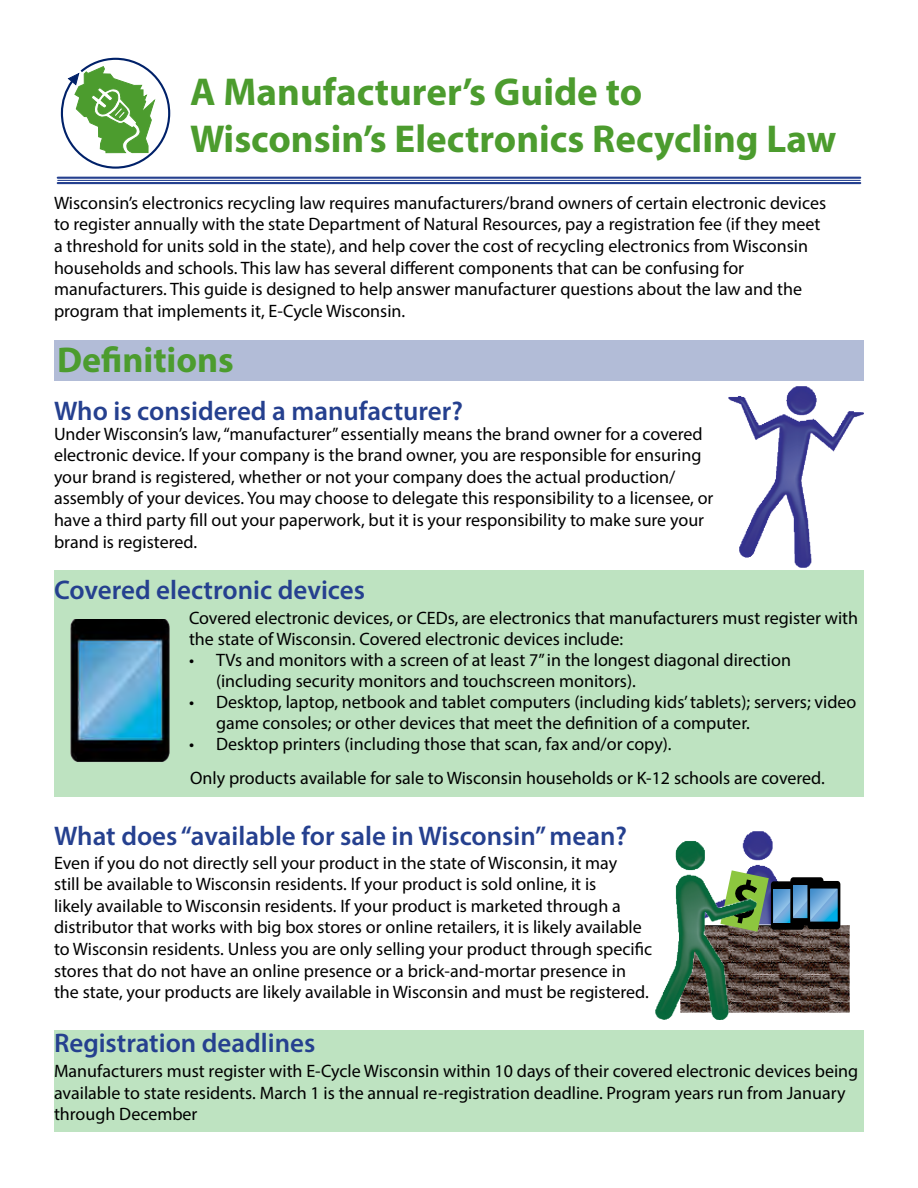
<style>
.page{position:relative;width:918px;height:1188px;background:#fff}
.page>*{position:absolute;margin:0;border:0;box-sizing:border-box;transform-origin:0 0}
.t1{font:700 39px/46.8px "Myriad Pro";color:#4c9c2e}
.t2{font:700 36px "Myriad Pro";color:#4c9c2e}
.t3{font:600 27px "Myriad Pro";color:#25408f}
.t4{font:18px/21.6px "Myriad Pro";color:#000}
</style>
<div class="page">
<div style="left:54px;top:570px;width:810px;height:226px;background:#bee3c1"></div>
<div style="left:54px;top:1031px;width:810px;height:101px;background:#bee3c1"></div>
<svg style="left:60px;top:57px;width:111px;height:112px"></svg>
<hr style="left:58px;top:177px;width:802px;height:2px;background:#25408f">
<hr style="left:58px;top:180px;width:802px;height:1px;background:#25408f">
<hr style="left:58px;top:182px;width:802px;height:2px;background:#25408f">
<div style="left:54px;top:340px;width:810px;height:41px;background:#b2bcd7"></div>
<img style="left:728px;top:386px;width:136px;height:182px">
<img style="left:70px;top:619px;width:100px;height:143px">
<img style="left:811px;top:881px;width:39px;height:132px">
<img style="left:655px;top:831px;width:156px;height:189px">
<div style="left:807px;top:881px;width:33px;height:48px;background:#000;border-radius:3px"></div>
<svg style="left:720px;top:870px;width:118px;height:62px"></svg>
<h1 class="t1" style="left:190px;top:67px;width:648px">A Manufacturer’s Guide to<br>Wisconsin’s Electronics Recycling Law</h1>
<p class="t4" style="left:54px;top:192px;width:774px">Wisconsin’s electronics recycling law requires manufacturers/brand owners of certain electronic devices to register annually with the state Department of Natural Resources, pay a registration fee (if they meet a threshold for units sold in the state), and help cover the cost of recycling electronics from Wisconsin households and schools. This law has several different components that can be confusing for manufacturers. This guide is designed to help answer manufacturer questions about the law and the program that implements it, E-Cycle Wisconsin.</p>
<h2 class="t2" style="left:57px;top:336px;width:178px">Definitions</h2>
<h3 class="t3" style="left:54px;top:394px;width:411px">Who is considered a manufacturer?</h3>
<p class="t4" style="left:54px;top:423px;width:661px">Under Wisconsin’s law, “manufacturer” essentially means the brand owner for a covered electronic device. If your company is the brand owner, you are responsible for ensuring your brand is registered, whether or not your company does the actual production/ assembly of your devices. You may choose to delegate this responsibility to a licensee, or have a third party fill out your paperwork, but it is your responsibility to make sure your brand is registered.</p>
<h3 class="t3" style="left:54px;top:573px;width:313px">Covered electronic devices</h3>
<p class="t4" style="left:189px;top:607px;width:671px;line-height:21px">Covered electronic devices, or CEDs, are electronics that manufacturers must register with the state of Wisconsin. Covered electronic devices include:</p>
<p class="t4" style="left:216px;top:649px;width:577px;line-height:21px;text-indent:-27px">• TVs and monitors with a screen of at least 7” in the longest diagonal direction (including security monitors and touchscreen monitors).</p>
<p class="t4" style="left:216px;top:691px;width:642px;line-height:21px;text-indent:-27px">• Desktop, laptop, netbook and tablet computers (including kids’ tablets); servers; video game consoles; or other devices that meet the definition of a computer.</p>
<p class="t4" style="left:189px;top:733px;width:484px">• Desktop printers (including those that scan, fax and/or copy).</p>
<p class="t4" style="left:190px;top:767px;width:636px">Only products available for sale to Wisconsin households or K-12 schools are covered.</p>
<h3 class="t3" style="left:54px;top:818px;width:575px">What does “available for sale in Wisconsin” mean?</h3>
<p class="t4" style="left:54px;top:851px;width:600px">Even if you do not directly sell your product in the state of Wisconsin, it may<br>still be available to Wisconsin residents. If your product is sold online, it is<br>likely available to Wisconsin residents. If your product is marketed through a distributor that works with big box stores or online retailers, it is likely available to Wisconsin residents. Unless you are only selling your product through specific stores that do not have an online presence or a brick-and-mortar presence in the state, your products are likely available in Wisconsin and must be registered.</p>
<h3 class="t3" style="left:54px;top:1026px;width:263px">Registration deadlines</h3>
<p class="t4" style="left:54px;top:1060px;width:806px">Manufacturers must register with E-Cycle Wisconsin within 10 days of their covered electronic devices being available to state residents. March 1 is the annual re-registration deadline. Program years run from January through December</p>
</div>
